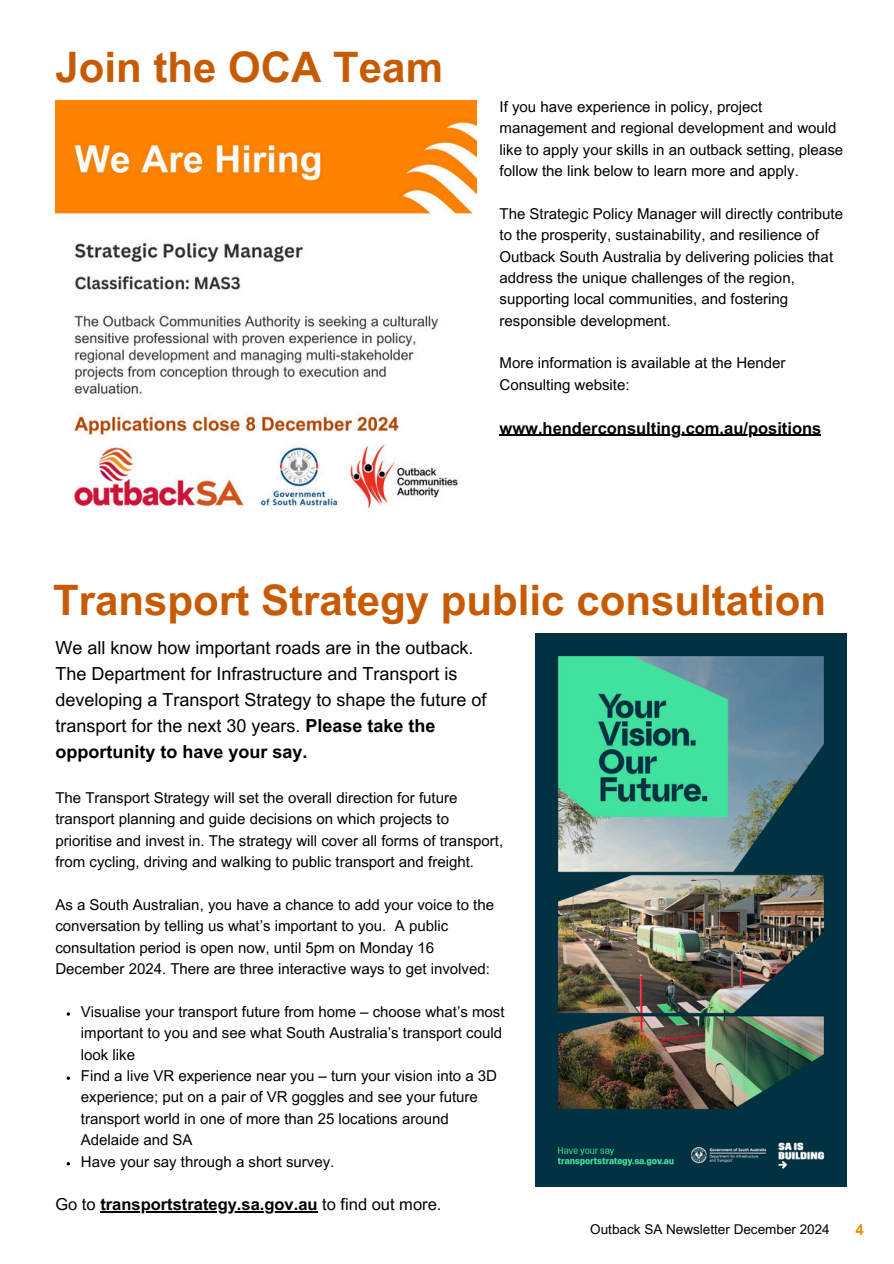
<style>
.page{position:relative;width:894px;height:1264px;background:#fff}
.page>*{position:absolute;margin:0;border:0;box-sizing:border-box;transform-origin:0 0}
.t1{font:700 42px "Arial MT Pro";color:#c65b04}
.t2{font:18px/25.8px "Arial MT Pro";color:#000}
.t3{font:700 16.5px "Arial MT Pro";color:#000}
.t4{font:15px/21.3px "Arial MT Pro";color:#000}
.t5{font:700 15px "Arial MT Pro";color:#ed8c00}
.t6{font:13.5px "Arial MT Pro";color:#000}
.s1{font-weight:700}
.s2{font-weight:400}
</style>
<div class="page">
<img style="left:55px;top:101px;width:421px;height:411px">
<img style="left:535px;top:634px;width:311px;height:552px">
<hr style="left:499px;top:435px;width:322px;height:1px;background:#000">
<hr style="left:100px;top:1211px;width:217px;height:1px;background:#000">
<p class="t1" style="left:55px;top:51px;width:389px">Join the OCA Team</p>
<p class="t4" style="left:499px;top:98px;width:345px">If you have experience in policy, project management and regional development and would like to apply your skills in an outback setting, please follow the link below to learn more and apply.</p>
<h1 class="t4" style="left:499px;top:205px;width:345px">The Strategic Policy Manager will directly contribute to the prosperity, sustainability, and resilience of Outback South Australia by delivering policies that address the unique challenges of the region, supporting local communities, and fostering responsible development.</h1>
<p class="t4" style="left:499px;top:354px;width:287px">More information is available at the Hender<br>Consulting website:</p>
<h3 class="t3" style="left:499px;top:422px;width:323px">www.henderconsulting.com.au/positions</h3>
<p class="t1" style="left:53px;top:584px;width:774px">Transport Strategy public consultation</p>
<p class="t2" style="left:55px;top:637px;width:432px">We all know how important roads are in the outback.<br>The Department for Infrastructure and Transport is developing a Transport Strategy to shape the future of transport for the next 30 years. <span class="s1">Please take the opportunity to have your say.</span></p>
<p class="t4" style="left:55px;top:789px;width:449px">The Transport Strategy will set the overall direction for future transport planning and guide decisions on which projects to prioritise and invest in. The strategy will cover all forms of transport, from cycling, driving and walking to public transport and freight.</p>
<p class="t4" style="left:55px;top:895px;width:440px">As a South Australian, you have a chance to add your voice to the conversation by telling us what’s important to you. A public consultation period is open now, until 5pm on Monday 16<br>December 2024. There are three interactive ways to get involved:</p>
<p class="t4" style="left:81px;top:1002px;width:425px">Visualise your transport future from home – choose what’s most important to you and see what South Australia’s transport could look like</p>
<h3 class="t4" style="left:81px;top:1066px;width:417px">Find a live VR experience near you – turn your vision into a 3D experience; put on a pair of VR goggles and see your future transport world in one of more than 25 locations around Adelaide and SA</h3>
<p class="t4" style="left:81px;top:1152px;width:255px">Have your say through a short survey.</p>
<p class="t3" style="left:55px;top:1198px;width:387px"><span class="s2">Go to</span> transportstrategy.sa.gov.au <span class="s2">to find out more.</span></p>
<p class="t6" style="left:590px;top:1224px;width:241px">Outback SA Newsletter December 2024</p>
<p class="t5" style="left:855px;top:1223px;width:10px">4</p>
</div>
